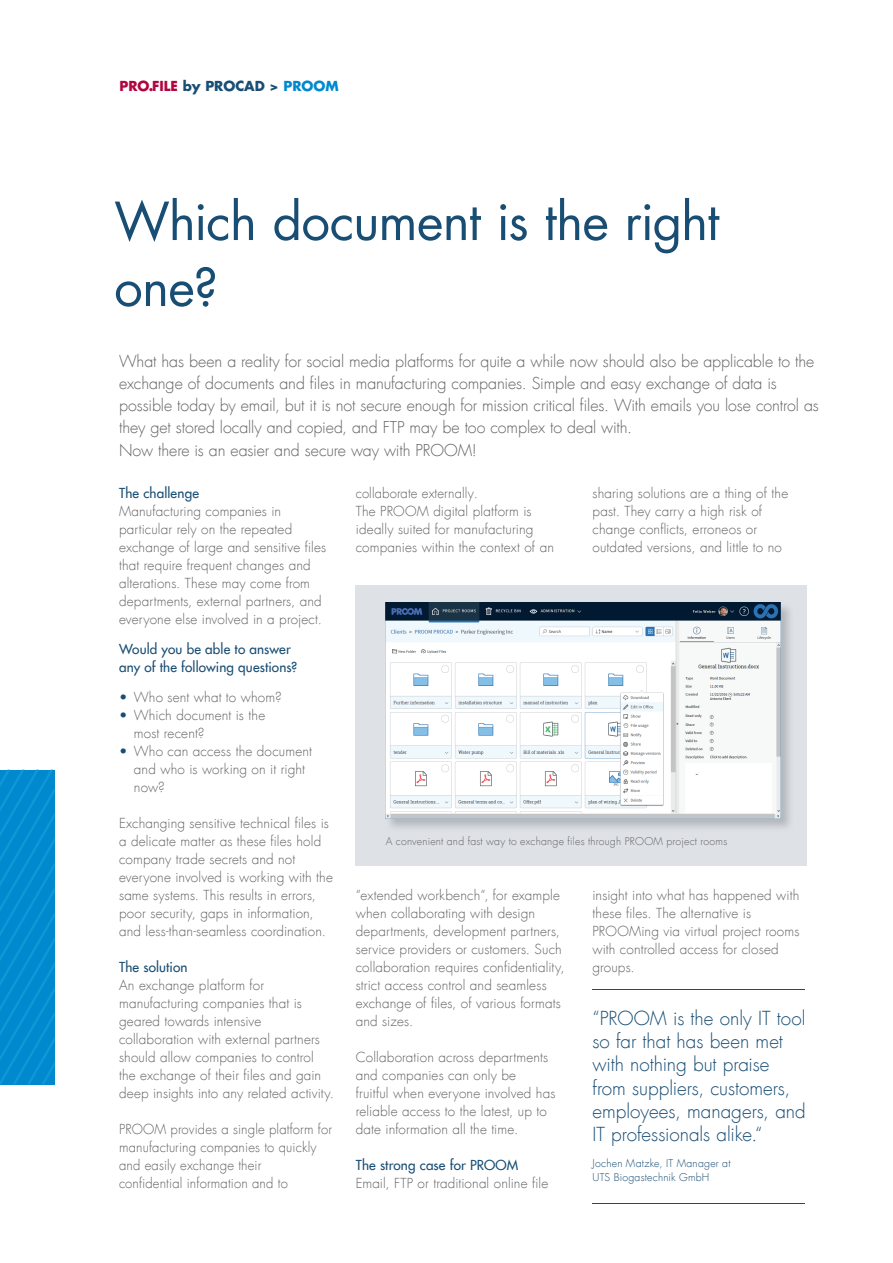
<style>
.page{position:relative;width:893px;height:1263px;background:#fff}
.page>*{position:absolute;margin:0;border:0;box-sizing:border-box;transform-origin:0 0}
.t1{font:51px/66px "Futura Com";letter-spacing:-.02em;color:#194e74}
.t2{font:300 18.9px/23.1px "Futura Com";color:#194e74}
.t3{font:300 16.05px/22.2px "Futura Com";letter-spacing:-.005em;color:#636366}
.t4{font:300 13.5px/18px "Futura Com";letter-spacing:.01em;color:#636366}
.t5{font:500 13.5px/18px "Futura Com";letter-spacing:.01em;color:#194e74}
.t6{font:700 13.5px "Futura Com";color:#194e74}
.t7{font:300 10.5px "Futura Com";letter-spacing:.015em;color:#636366}
.t8{font:300 10.5px/14.1px "Futura Com";letter-spacing:.02em;color:#194e74}
.s1{color:#b00540}
.s2{color:#0089cf}
.s3{color:#194e74}
</style>
<div class="page">
<svg style="left:0;top:770px;width:55px;height:314px;background:#028bd0"></svg>
<div style="left:356px;top:585px;width:451px;height:280px;background:#dee2e6"></div>
<img style="left:385px;top:602px;width:405px;height:226px">
<img style="left:386px;top:603px;width:394px;height:215px">
<hr style="left:592px;top:989px;width:213px;height:1px;background:#194e74">
<hr style="left:592px;top:1203px;width:213px;height:1px;background:#194e74">
<p class="t6" style="left:119px;top:75px;width:221px"><span class="s1">PRO.FILE</span> by PROCAD &gt; <span class="s2">PROOM</span></p>
<h1 class="t1" style="left:114px;top:188px;width:607px">Which document is the right one?</h1>
<p class="t3" style="left:119px;top:350px;width:701px">What has been a reality for social media platforms for quite a while now should also be applicable to the exchange of documents and files in manufacturing companies. Simple and easy exchange of data is possible today by email, but it is not secure enough for mission critical files. With emails you lose control as they get stored locally and copied, and FTP may be too complex to deal with.<br>Now there is an easier and secure way with PROOM!</p>
<p class="t5" style="left:119px;top:483px;width:81px">The challenge</p>
<p class="t4" style="left:119px;top:502px;width:209px">Manufacturing companies in particular rely on the repeated exchange of large and sensitive files that require frequent changes and alterations. These may come from departments, external partners, and everyone else involved in a project.</p>
<p class="t5" style="left:119px;top:639px;width:180px">Would you be able to answer any of the following questions?</p>
<p class="t4" style="left:119px;top:688px;width:164px"><span class="s3">•</span> Who sent what to whom?</p>
<p class="t4" style="left:134px;top:706px;width:133px;text-indent:-15px"><span class="s3">•</span> Which document is the most recent?</p>
<p class="t4" style="left:134px;top:742px;width:179px;text-indent:-15px"><span class="s3">•</span> Who can access the document and who is working on it right now?</p>
<p class="t4" style="left:119px;top:814px;width:215px">Exchanging sensitive technical files is a delicate matter as these files hold company trade secrets and not everyone involved is working with the same systems. This results in errors, poor security, gaps in information, and less-than-seamless coordination.</p>
<p class="t5" style="left:119px;top:957px;width:70px">The solution</p>
<p class="t4" style="left:119px;top:976px;width:216px">An exchange platform for manufacturing companies that is geared towards intensive collaboration with external partners should allow companies to control<br>the exchange of their files and gain deep insights into any related activity.</p>
<p class="t4" style="left:119px;top:1120px;width:215px">PROOM provides a single platform for manufacturing companies to quickly and easily exchange their<br>confidential information and to</p>
<p class="t4" style="left:356px;top:484px;width:200px">collaborate externally.<br>The PROOM digital platform is ideally suited for manufacturing companies within the context of an</p>
<p class="t4" style="left:592px;top:484px;width:197px">sharing solutions are a thing of the past. They carry a high risk of change conflicts, erroneos or outdated versions, and little to no</p>
<p class="t7" style="left:386px;top:834px;width:343px">A convenient and fast way to exchange files through PROOM project rooms</p>
<p class="t4" style="left:356px;top:886px;width:210px">“extended workbench“, for example when collaborating with design departments, development partners, service providers or customers. Such collaboration requires confidentiality, strict access control and seamless exchange of files, of various formats and sizes.</p>
<p class="t4" style="left:356px;top:1048px;width:201px">Collaboration across departments and companies can only be<br>fruitful when everyone involved has reliable access to the latest, up to date information all the time.</p>
<p class="t5" style="left:356px;top:1155px;width:164px">The strong case for PROOM</p>
<p class="t4" style="left:356px;top:1174px;width:194px">Email, FTP or traditional online file</p>
<p class="t4" style="left:592px;top:886px;width:208px">insight into what has happened with these files. The alternative is<br>PROOMing via virtual project rooms with controlled access for closed groups.</p>
<h2 class="t2" style="left:592px;top:1007px;width:215px">“PROOM is the only IT tool so far that has been met with nothing but praise from suppliers, customers, employees, managers, and<br>IT professionals alike.“</h2>
<p class="t8" style="left:592px;top:1156px;width:140px">Jochen Matzke, IT Manager at<br>UTS Biogastechnik GmbH</p>
</div>
